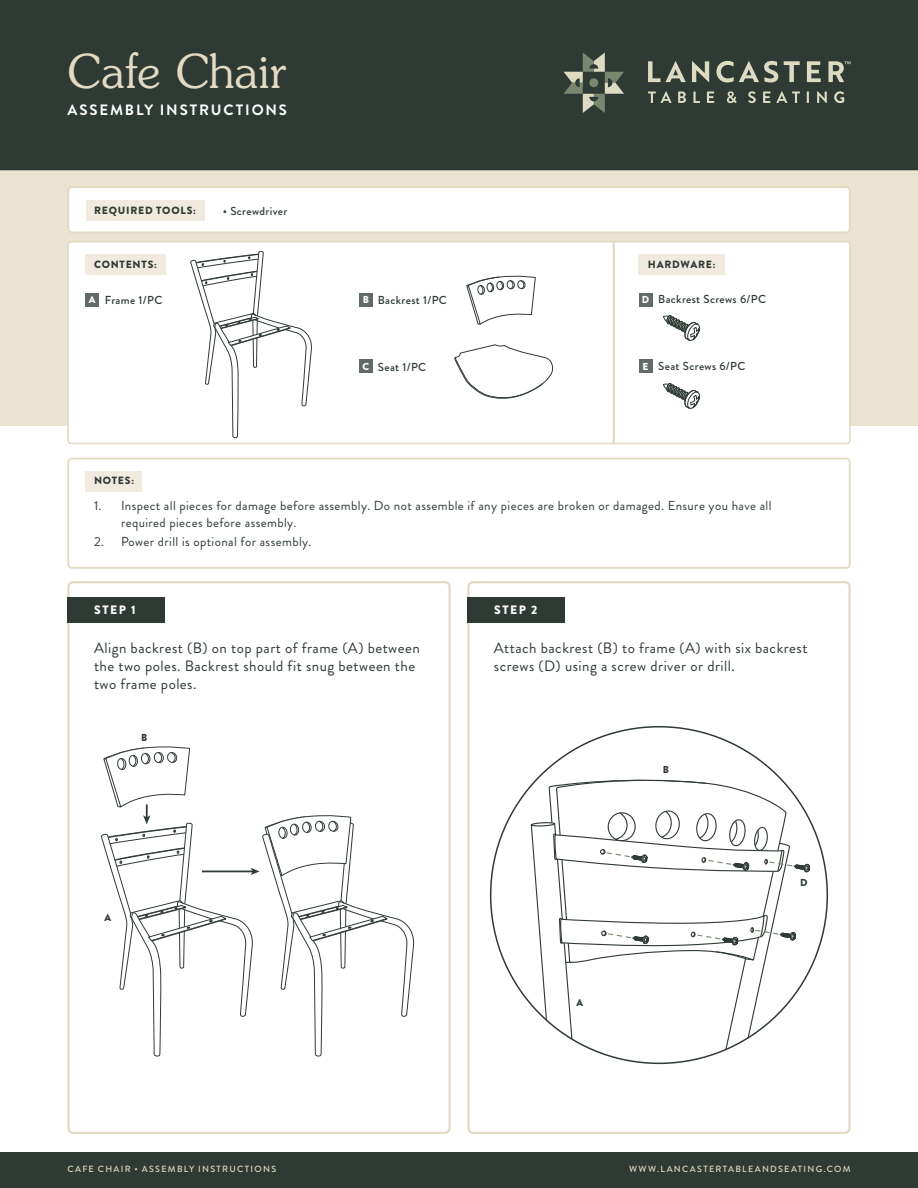
<style>
.page{position:relative;width:918px;height:1188px;background:#fff}
.page>*{position:absolute;margin:0;border:0;box-sizing:border-box;transform-origin:0 0}
.t1{font:300 46.5px "Souvenir";color:#e3dac3}
.t2{font:15px/18px "Brandon Grotesque";letter-spacing:.03em;color:#2e3a33}
.t3{font:700 15px "Brandon Grotesque";letter-spacing:.125em;color:#fff}
.t4{font:13.05px/16.5px "Brandon Grotesque";letter-spacing:.03em;color:#2e3a33}
.t5{font:900 12.15px "Brandon Grotesque";letter-spacing:.135em;color:#fff}
.t6{font:500 11.55px "Brandon Grotesque";letter-spacing:.03em;color:#2e3a33}
.t7{font:900 10.5px "Brandon Grotesque";letter-spacing:.075em;color:#2e3a33}
.t8{font:900 10.05px "Brandon Grotesque";color:#2e3a33}
.t9{font:500 9px "Brandon Grotesque";letter-spacing:.14em;color:#e3dac3}
.s1{font-weight:900;font-size:10.05px;color:#fff}
</style>
<div class="page">
<div style="left:0;top:0;width:918px;height:171px;background:#2e3a33"></div>
<div style="left:0;top:171px;width:918px;height:255px;background:#eae3d2"></div>
<div style="left:0;top:1152px;width:918px;height:36px;background:#2e3a33"></div>
<div style="left:67px;top:581px;width:384px;height:553px;border:2px solid #e3dac3;border-radius:5px"></div>
<div style="left:467px;top:581px;width:384px;height:553px;border:2px solid #e3dac3;border-radius:5px"></div>
<div style="left:67px;top:458px;width:784px;height:111px;border:2px solid #e3dac3;border-radius:4px"></div>
<div style="left:68px;top:242px;width:782px;height:202px;background:#fff;border-radius:3px"></div>
<div style="left:67px;top:241px;width:784px;height:203px;border:2px solid #e3dac3;border-radius:3px"></div>
<div style="left:68px;top:187px;width:782px;height:45px;background:#fff;border-radius:4px"></div>
<div style="left:67px;top:186px;width:784px;height:47px;border:2px solid #e3dac3;border-radius:4px"></div>
<hr style="left:613px;top:241px;width:2px;height:203px;background:#e3dac3">
<div style="left:86px;top:254px;width:80px;height:21px;background:#f1ebdf"></div>
<div style="left:639px;top:254px;width:86px;height:21px;background:#f1ebdf"></div>
<div style="left:86px;top:471px;width:56px;height:20px;background:#f1ebdf"></div>
<div style="left:67px;top:597px;width:98px;height:26px;background:#2e3a33"></div>
<div style="left:467px;top:597px;width:98px;height:26px;background:#2e3a33"></div>
<div style="left:86px;top:200px;width:118px;height:20px;background:#f1ebdf"></div>
<svg style="left:648px;top:61px;width:38px;height:21px"></svg>
<svg style="left:692px;top:61px;width:17px;height:21px"></svg>
<svg style="left:716px;top:61px;width:62px;height:21px"></svg>
<svg style="left:784px;top:61px;width:16px;height:21px"></svg>
<svg style="left:807px;top:61px;width:14px;height:21px"></svg>
<svg style="left:648px;top:91px;width:24px;height:12px"></svg>
<svg style="left:678px;top:92px;width:8px;height:11px"></svg>
<svg style="left:693px;top:92px;width:7px;height:11px"></svg>
<svg style="left:707px;top:92px;width:7px;height:11px"></svg>
<svg style="left:727px;top:91px;width:10px;height:12px"></svg>
<svg style="left:748px;top:91px;width:8px;height:12px"></svg>
<svg style="left:763px;top:92px;width:7px;height:11px"></svg>
<svg style="left:776px;top:91px;width:24px;height:12px"></svg>
<svg style="left:807px;top:92px;width:2px;height:11px"></svg>
<svg style="left:817px;top:91px;width:10px;height:12px"></svg>
<svg style="left:834px;top:91px;width:10px;height:12px"></svg>
<svg style="left:828px;top:61px;width:23px;height:21px"></svg>
<svg style="left:564px;top:52px;width:60px;height:61px"></svg>
<div style="left:86px;top:293px;width:13px;height:13px;background:#626b66"></div>
<svg style="left:191px;top:251px;width:121px;height:187px"></svg>
<div style="left:359px;top:293px;width:14px;height:13px;background:#626b66"></div>
<svg style="left:466px;top:275px;width:70px;height:50px"></svg>
<div style="left:359px;top:360px;width:14px;height:13px;background:#626b66"></div>
<svg style="left:454px;top:345px;width:99px;height:54px"></svg>
<div style="left:639px;top:293px;width:13px;height:13px;background:#626b66"></div>
<svg style="left:663px;top:315px;width:37px;height:26px"></svg>
<div style="left:639px;top:360px;width:13px;height:13px;background:#626b66"></div>
<svg style="left:663px;top:383px;width:37px;height:26px"></svg>
<svg style="left:101px;top:746px;width:314px;height:310px"></svg>
<svg style="left:530px;top:775px;width:280px;height:288px"></svg>
<p class="t1" style="left:67px;top:43px;width:221px">Cafe Chair</p>
<p class="t3" style="left:67px;top:99px;width:221px">ASSEMBLY INSTRUCTIONS</p>
<p class="t7" style="left:94px;top:203px;width:103px">REQUIRED TOOLS:</p>
<p class="t6" style="left:223px;top:203px;width:66px">• Screwdriver</p>
<p class="t7" style="left:94px;top:257px;width:64px">CONTENTS:</p>
<p class="t6" style="left:89px;top:292px;width:75px"><span class="s1">A</span> Frame 1/PC</p>
<p class="t6" style="left:363px;top:292px;width:86px"><span class="s1">B</span> Backrest 1/PC</p>
<p class="t6" style="left:362px;top:359px;width:65px"><span class="s1">C</span> Seat 1/PC</p>
<p class="t7" style="left:648px;top:257px;width:69px">HARDWARE:</p>
<p class="t6" style="left:642px;top:291px;width:126px"><span class="s1">D</span> Backrest Screws 6/PC</p>
<p class="t6" style="left:643px;top:358px;width:104px"><span class="s1">E</span> Seat Screws 6/PC</p>
<p class="t7" style="left:94px;top:473px;width:42px">NOTES:</p>
<p class="t4" style="left:121px;top:498px;width:652px;text-indent:-27px">1. Inspect all pieces for damage before assembly. Do not assemble if any pieces are broken or damaged. Ensure you have all required pieces before assembly.</p>
<p class="t4" style="left:94px;top:534px;width:219px">2. Power drill is optional for assembly.</p>
<p class="t5" style="left:94px;top:601px;width:43px">STEP 1</p>
<p class="t2" style="left:94px;top:639px;width:327px">Align backrest (B) on top part of frame (A) between the two poles. Backrest should fit snug between the two frame poles.</p>
<p class="t8" style="left:141px;top:730px;width:8px">B</p>
<p class="t8" style="left:105px;top:910px;width:8px">A</p>
<p class="t5" style="left:494px;top:601px;width:45px">STEP 2</p>
<p class="t2" style="left:494px;top:639px;width:315px">Attach backrest (B) to frame (A) with six backrest screws (D) using a screw driver or drill.</p>
<p class="t8" style="left:663px;top:763px;width:8px">B</p>
<p class="t8" style="left:576px;top:996px;width:8px">A</p>
<p class="t8" style="left:800px;top:875px;width:9px">D</p>
<p class="t9" style="left:67px;top:1162px;width:210px">CAFE CHAIR • ASSEMBLY INSTRUCTIONS</p>
<p class="t9" style="left:629px;top:1162px;width:223px">WWW.LANCASTERTABLEANDSEATING.COM</p>
</div>
